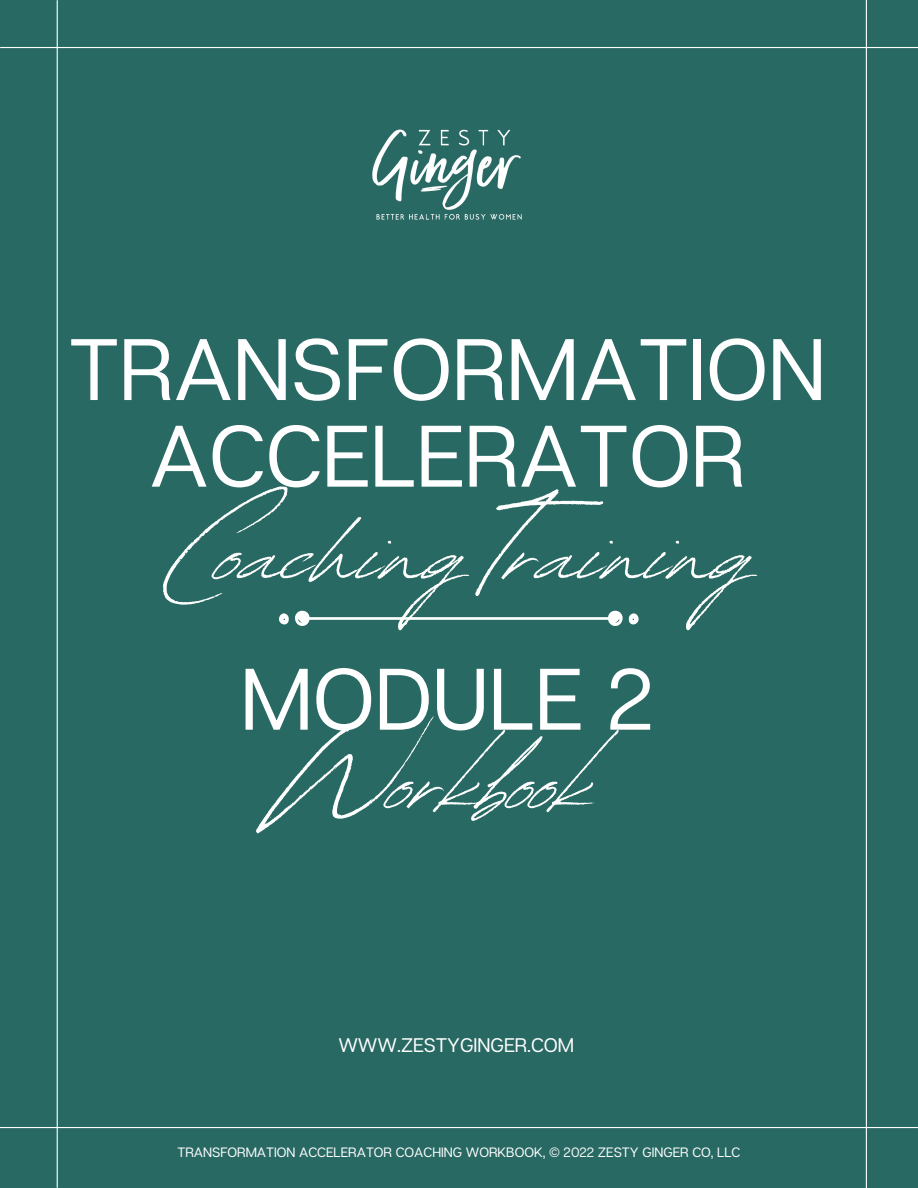
<style>
.page{position:relative;width:918px;height:1188px;background:#296963}
.page>*{position:absolute;margin:0;border:0;box-sizing:border-box;transform-origin:0 0}
.t1{font:147.45px "Revive 80 Signature";color:#fff}
.t2{font:87px/86.7px "Articulat CF";color:#fff;text-align:center}
.t3{font:19.65px "Articulat CF";color:#fff}
.t4{font:13.5px "Articulat CF";color:#fff}
</style>
<div class="page">
<img style="left:372px;top:129px;width:150px;height:91px">
<hr style="left:1px;top:47px;width:917px;height:1px;background:#fff">
<hr style="left:57px;top:1px;width:1px;height:1186px;background:#fff">
<hr style="left:866px;top:0;width:1px;height:1188px;background:#fff">
<hr style="left:0;top:1127px;width:918px;height:1px;background:#fff">
<svg style="left:279px;top:613px;width:10px;height:12px"></svg>
<svg style="left:295px;top:611px;width:328px;height:15px"></svg>
<svg style="left:629px;top:613px;width:10px;height:12px"></svg>
<p class="t2" style="left:69px;top:324px;width:759px">TRANSFORMATION<br>ACCELERATOR</p>
<p class="t1" style="left:167px;top:441px;width:586px">Coaching Training</p>
<p class="t2" style="left:241px;top:653px;width:415px">MODULE 2</p>
<p class="t1" style="left:269px;top:670px;width:328px">Workbook</p>
<p class="t3" style="left:338px;top:1033px;width:237px">WWW.ZESTYGINGER.COM</p>
<p class="t4" style="left:178px;top:1144px;width:564px">TRANSFORMATION ACCELERATOR COACHING WORKBOOK, © 2022 ZESTY GINGER CO, LLC</p>
</div>
